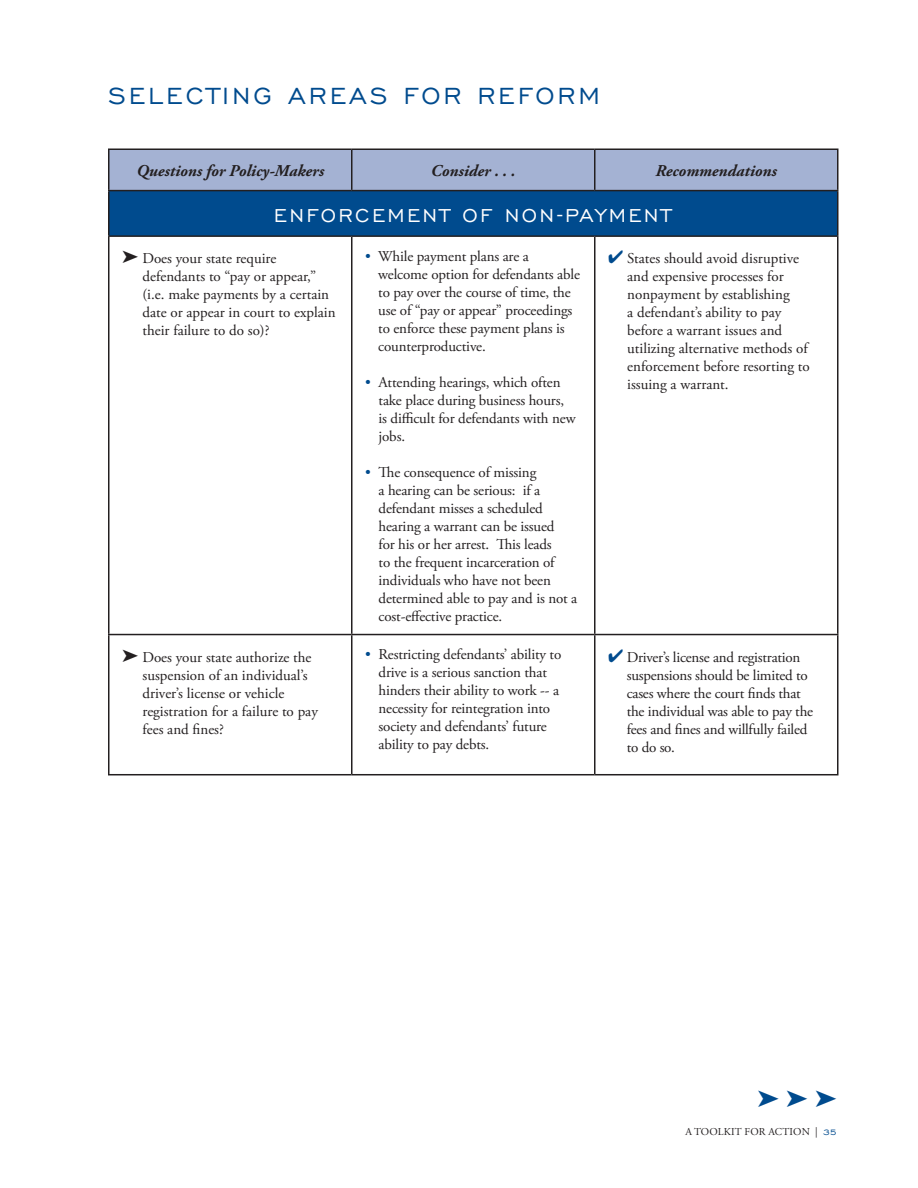
<style>
.page{position:relative;width:918px;height:1188px;background:#fff}
.page>*{position:absolute;margin:0;border:0;box-sizing:border-box;transform-origin:0 0}
.t1{font:30px "Engravers Gothic BT";letter-spacing:.1em;color:#004b8e}
.t2{font:24px "Engravers Gothic BT";color:#fff}
.t3{font:24px "Zapf Dingbats ITC";color:#004b8e}
.t4{font:italic 700 16.5px "Adobe Garamond Pro";color:#231f20}
.t5{font:15px/18px "Adobe Garamond Pro";letter-spacing:-.01em;color:#231f20}
.t6{font:15px/18px "Adobe Garamond Pro";letter-spacing:-.125em;color:#231f20}
.t7{font:15px/18px "Adobe Garamond Pro";letter-spacing:-.08em;color:#231f20}
.t8{font:15px/18px "Adobe Garamond Pro";letter-spacing:-.03em;color:#231f20}
.t9{font:10.5px "Adobe Garamond Pro";letter-spacing:.015em;color:#231f20}
.s1{color:#004b8e}
.s2{font-family:"Engravers Gothic BT";color:#004b8e}
</style>
<div class="page">
<svg style="left:110px;top:150px;width:727px;height:85px;background:#4d7bad"></svg>
<hr style="left:108px;top:148px;width:244px;height:2px;background:#231f20">
<hr style="left:108px;top:150px;width:2px;height:40px;background:#231f20">
<hr style="left:352px;top:148px;width:243px;height:2px;background:#231f20">
<hr style="left:351px;top:150px;width:1px;height:40px;background:#231f20">
<hr style="left:595px;top:148px;width:243px;height:2px;background:#231f20">
<hr style="left:594px;top:150px;width:2px;height:40px;background:#231f20">
<hr style="left:837px;top:150px;width:1px;height:40px;background:#231f20">
<hr style="left:108px;top:237px;width:2px;height:397px;background:#231f20">
<hr style="left:351px;top:237px;width:1px;height:397px;background:#231f20">
<hr style="left:594px;top:237px;width:2px;height:397px;background:#231f20">
<hr style="left:837px;top:237px;width:1px;height:397px;background:#231f20">
<hr style="left:108px;top:635px;width:2px;height:139px;background:#231f20">
<hr style="left:351px;top:635px;width:1px;height:139px;background:#231f20">
<hr style="left:594px;top:635px;width:2px;height:139px;background:#231f20">
<hr style="left:837px;top:635px;width:1px;height:139px;background:#231f20">
<hr style="left:108px;top:774px;width:244px;height:1px;background:#231f20">
<hr style="left:352px;top:774px;width:243px;height:1px;background:#231f20">
<hr style="left:595px;top:774px;width:243px;height:1px;background:#231f20">
<hr style="left:108px;top:190px;width:244px;height:1px;background:#231f20">
<hr style="left:108px;top:191px;width:2px;height:44px;background:#231f20">
<hr style="left:352px;top:190px;width:243px;height:1px;background:#231f20">
<hr style="left:595px;top:190px;width:243px;height:1px;background:#231f20">
<hr style="left:837px;top:191px;width:1px;height:44px;background:#231f20">
<hr style="left:108px;top:235px;width:244px;height:2px;background:#231f20">
<hr style="left:352px;top:235px;width:243px;height:2px;background:#231f20">
<hr style="left:595px;top:235px;width:243px;height:2px;background:#231f20">
<hr style="left:108px;top:634px;width:244px;height:1px;background:#231f20">
<hr style="left:352px;top:634px;width:243px;height:1px;background:#231f20">
<hr style="left:595px;top:634px;width:243px;height:1px;background:#231f20">
<h1 class="t1" style="left:108px;top:79px;width:493px">Selecting Areas for Reform</h1>
<p class="t4" style="left:136px;top:161px;width:189px">Questions for Policy-Makers</p>
<p class="t4" style="left:431px;top:161px;width:86px">Consider . . .</p>
<p class="t4" style="left:656px;top:161px;width:123px">Recommendations</p>
<h2 class="t2" style="left:274px;top:202px;width:17px">ENFOR</h2>
<h2 class="t2" style="left:355px;top:202px;width:34px">CEMENT</h2>
<h2 class="t2" style="left:463px;top:202px;width:59px">OF NON</h2>
<h2 class="t2" style="left:557px;top:202px;width:40px">-PAYMENT</h2>
<p class="t5" style="left:143px;top:250px;width:195px;text-indent:-20px">➤ Does your state require defendants to “pay or appear,” (i.e. make payments by a certain date or appear in court to explain their failure to do so)?</p>
<p class="t5" style="left:378px;top:248px;width:203px;text-indent:-13px"><span class="s1">•</span> While payment plans are a welcome option for defendants able to pay over the course of time, the use of “pay or appear” proceedings to enforce these payment plans is counterproductive.</p>
<p class="t8" style="left:379px;top:374px;width:199px;text-indent:-13px"><span class="s1">•</span> Attending hearings, which often take place during business hours, is difficult for defendants with new jobs.</p>
<p class="t5" style="left:379px;top:464px;width:200px;text-indent:-13px"><span class="s1">•</span> The consequence of missing<br>a hearing can be serious: if a defendant misses a scheduled hearing a warrant can be issued<br>for his or her arrest. This leads<br>to the frequent incarceration of individuals who have not been determined able to pay and is not a cost-effective practice.</p>
<p class="t5" style="left:627px;top:250px;width:184px;text-indent:-19px"><span class="s1">✔</span> States should avoid disruptive and expensive processes for nonpayment by establishing<br>a defendant’s ability to pay before a warrant issues and utilizing alternative methods of enforcement before resorting to issuing a warrant.</p>
<p class="t5" style="left:143px;top:648px;width:177px;text-indent:-20px">➤ Does your state authorize the suspension of an individual’s driver’s license or vehicle registration for a failure to pay fees and fines?</p>
<p class="t6" style="left:379px;top:646px;width:184px;text-indent:-13px"><span class="s1">•</span> Restricting defendants’ ability to drive is a serious sanction that hinders their ability to work -- a necessity for reintegration into society and defendants’ future ability to pay debts.</p>
<p class="t7" style="left:627px;top:648px;width:188px;text-indent:-18px"><span class="s1">✔</span> Driver’s license and registration suspensions should be limited to cases where the court finds that the individual was able to pay the fees and fines and willfully failed to do so.</p>
<h2 class="t3" style="left:758px;top:1088px;width:81px">➤ ➤ ➤</h2>
<p class="t9" style="left:685px;top:1126px;width:68px">A TOOLKIT for</p>
<p class="t9" style="left:768px;top:1126px;width:70px">ACTION | <span class="s2">35</span></p>
</div>
